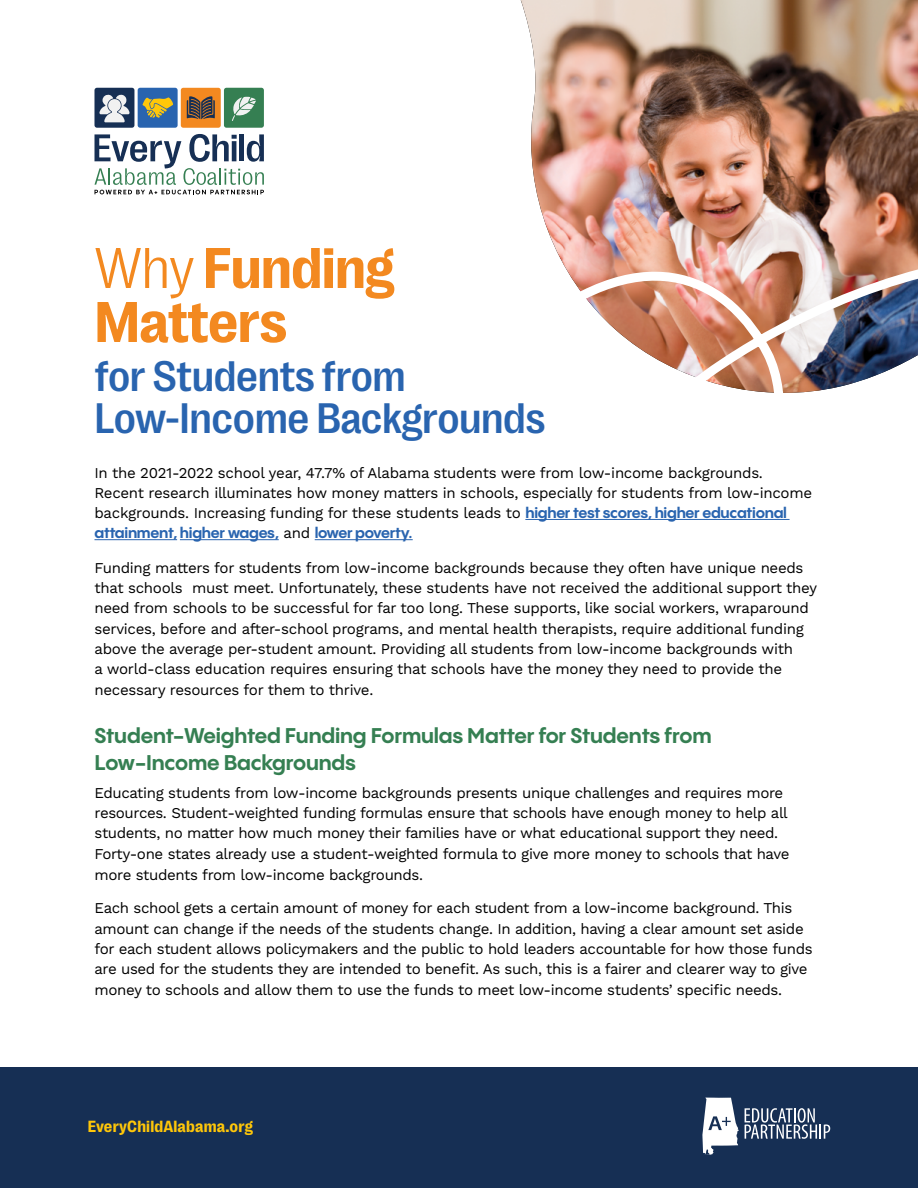
<style>
.page{position:relative;width:918px;height:1188px;background:#fff}
.page>*{position:absolute;margin:0;border:0;box-sizing:border-box;transform-origin:0 0}
.t1{font:700 58.5px/54px "PP Right Grotesk";letter-spacing:-.01em;color:#f38920}
.t2{font:500 43.5px/42px "PP Right Grotesk";letter-spacing:-.01em;color:#2964af}
.t3{font:700 21px/27px "PP Pangram Sans";letter-spacing:-.01em;color:#357f52}
.t4{font:700 16.5px "PP Right Grotesk";letter-spacing:.01em;color:#ffc709}
.t5{font:15px/20.4px "Work Sans";letter-spacing:-.025em;color:#000}
.t6{font:700 15px "PP Pangram Sans";letter-spacing:-.02em;color:#2964af}
.s1{font-weight:300}
.s2{font-family:"PP Pangram Sans";font-weight:700;color:#2964af}
.s3{font-family:"Work Sans";font-weight:400;color:#000}
</style>
<div class="page">
<div style="left:0;top:1067px;width:918px;height:121px;background:#162f54"></div>
<svg style="left:702px;top:1098px;width:37px;height:57px"></svg>
<svg style="left:745px;top:1108px;width:85px;height:31px"></svg>
<hr style="left:525px;top:519px;width:265px;height:1px;background:#2964af">
<hr style="left:94px;top:539px;width:83px;height:1px;background:#2964af">
<hr style="left:180px;top:539px;width:99px;height:1px;background:#2964af">
<hr style="left:315px;top:539px;width:98px;height:1px;background:#2964af">
<div style="left:224px;top:88px;width:40px;height:40px;background:#357f52;border-radius:3px"></div>
<svg style="left:232px;top:97px;width:24px;height:24px"></svg>
<div style="left:94px;top:88px;width:40px;height:40px;background:#162f54;border-radius:3px"></div>
<svg style="left:99px;top:94px;width:31px;height:28px"></svg>
<div style="left:181px;top:88px;width:40px;height:40px;background:#f38920;border-radius:3px"></div>
<svg style="left:187px;top:96px;width:28px;height:23px"></svg>
<div style="left:138px;top:88px;width:40px;height:40px;background:#2964af;border-radius:3px"></div>
<svg style="left:143px;top:97px;width:30px;height:21px"></svg>
<svg style="left:95px;top:134px;width:169px;height:60px"></svg>
<img style="left:521px;top:0;width:397px;height:234px">
<img style="left:549px;top:234px;width:369px;height:159px">
<h1 class="t1" style="left:94px;top:241px;width:302px"><span class="s1">Why</span> Funding<br>Matters</h1>
<h2 class="t2" style="left:94px;top:355px;width:453px">for Students from<br>Low-Income Backgrounds</h2>
<p class="t5" style="left:94px;top:463px;width:719px">In the 2021-2022 school year, 47.7% of Alabama students were from low-income backgrounds.<br>Recent research illuminates how money matters in schools, especially for students from low-income backgrounds. Increasing funding for these students leads to <span class="s2">higher test scores, higher educational</span></p>
<p class="t6" style="left:94px;top:524px;width:320px">attainment, higher wages, <span class="s3">and</span> lower poverty.</p>
<p class="t5" style="left:94px;top:558px;width:724px">Funding matters for students from low-income backgrounds because they often have unique needs that schools must meet. Unfortunately, these students have not received the additional support they need from schools to be successful for far too long. These supports, like social workers, wraparound services, before and after-school programs, and mental health therapists, require additional funding above the average per-student amount. Providing all students from low-income backgrounds with<br>a world-class education requires ensuring that schools have the money they need to provide the necessary resources for them to thrive.</p>
<h3 class="t3" style="left:94px;top:722px;width:619px">Student-Weighted Funding Formulas Matter for Students from<br>Low-Income Backgrounds</h3>
<p class="t5" style="left:94px;top:783px;width:697px">Educating students from low-income backgrounds presents unique challenges and requires more resources. Student-weighted funding formulas ensure that schools have enough money to help all students, no matter how much money their families have or what educational support they need.<br>Forty-one states already use a student-weighted formula to give more money to schools that have more students from low-income backgrounds.</p>
<p class="t5" style="left:94px;top:899px;width:720px">Each school gets a certain amount of money for each student from a low-income background. This amount can change if the needs of the students change. In addition, having a clear amount set aside for each student allows policymakers and the public to hold leaders accountable for how those funds are used for the students they are intended to benefit. As such, this is a fairer and clearer way to give money to schools and allow them to use the funds to meet low-income students’ specific needs.</p>
<p class="t4" style="left:88px;top:1117px;width:167px">EveryChildAlabama.org</p>
</div>
